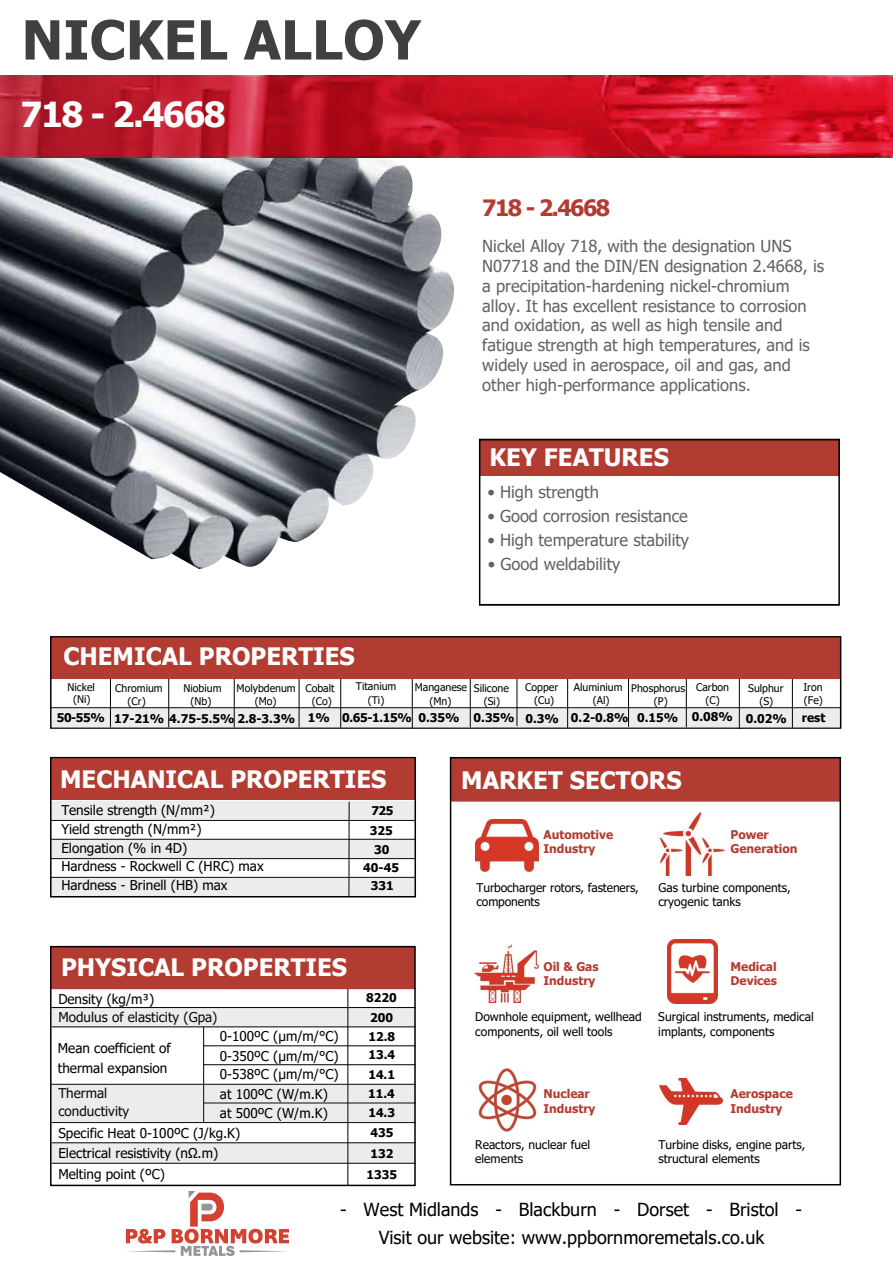
<style>
.page{position:relative;width:893px;height:1263px;background:#fff}
.page>*{position:absolute;margin:0;border:0;box-sizing:border-box;transform-origin:0 0}
.t1{font:700 54px "Tahoma";letter-spacing:.005em;color:#404040}
.t2{font:700 34.5px "Tahoma";letter-spacing:-.045em;color:#fff}
.t3{font:700 24px "Tahoma";color:#fff}
.t4{font:700 22.5px "Tahoma";letter-spacing:-.065em;color:#b33c32}
.t5{font:18px/28.5px "Tahoma";color:#000;text-align:center}
.t6{font:16.5px/19.8px "Tahoma";color:#636363}
.t7{font:13.5px/18.6px "Tahoma";color:#000}
.t8{font:12px/14.4px "Tahoma";color:#000}
.t9{font:700 12px/18.8px "Tahoma";color:#000;text-align:center}
.t10{font:700 12px/14.2px "Tahoma";color:#b33c32}
.t11{font:10.5px/13.2px "Tahoma";color:#000;text-align:center}
</style>
<div class="page">
<img style="left:0;top:157px;width:456px;height:412px">
<div style="left:52px;top:1143px;width:363px;height:20px;background:#ececec"></div>
<hr style="left:52px;top:988px;width:364px;height:1px;background:#000">
<div style="left:52px;top:1007px;width:364px;height:20px;background:#ececec"></div>
<hr style="left:52px;top:1007px;width:364px;height:1px;background:#000">
<hr style="left:52px;top:1026px;width:364px;height:1px;background:#000">
<hr style="left:203px;top:1045px;width:213px;height:1px;background:#000">
<hr style="left:203px;top:1064px;width:213px;height:1px;background:#000">
<hr style="left:203px;top:1027px;width:1px;height:95px;background:#000">
<hr style="left:52px;top:1142px;width:364px;height:1px;background:#000">
<hr style="left:52px;top:1163px;width:364px;height:1px;background:#000">
<hr style="left:348px;top:989px;width:1px;height:196px;background:#000">
<div style="left:52px;top:1084px;width:364px;height:39px;background:#ececec"></div>
<hr style="left:451px;top:801px;width:389px;height:1px;background:#000">
<img style="left:0;top:75px;width:893px;height:82px">
<svg style="left:0;top:76px;width:893px;height:80px;background:#c71729"></svg>
<div style="left:52px;top:707px;width:788px;height:20px;background:linear-gradient(to right,#ebebeb,#ebebeb)"></div>
<hr style="left:412px;top:662px;width:1px;height:67px;background:#000">
<hr style="left:567px;top:662px;width:1px;height:66px;background:#000">
<hr style="left:739px;top:662px;width:1px;height:67px;background:#000">
<hr style="left:792px;top:662px;width:1px;height:66px;background:#000">
<hr style="left:168px;top:660px;width:1px;height:67px;background:#000">
<hr style="left:110px;top:661px;width:1px;height:66px;background:#000">
<hr style="left:299px;top:660px;width:1px;height:67px;background:#000">
<hr style="left:51px;top:858px;width:364px;height:1px;background:#000">
<hr style="left:51px;top:820px;width:364px;height:1px;background:#000">
<div style="left:51px;top:839px;width:364px;height:19px;background:#ececec"></div>
<div style="left:51px;top:801px;width:364px;height:19px;background:#ececec"></div>
<hr style="left:349px;top:802px;width:1px;height:94px;background:#000">
<div style="left:51px;top:877px;width:364px;height:19px;background:#ececec"></div>
<hr style="left:340px;top:661px;width:1px;height:67px;background:#000">
<hr style="left:686px;top:661px;width:1px;height:66px;background:#000">
<div style="left:480px;top:439px;width:359px;height:36px;background:#b33c32"></div>
<div style="left:450px;top:758px;width:391px;height:43px;background:#b33c32"></div>
<div style="left:51px;top:757px;width:364px;height:43px;background:#b33c32"></div>
<div style="left:50px;top:946px;width:365px;height:42px;background:#b33c32"></div>
<div style="left:450px;top:757px;width:391px;height:428px;border:2px solid #000"></div>
<div style="left:479px;top:439px;width:361px;height:167px;border:2px solid #000"></div>
<div style="left:50px;top:757px;width:366px;height:140px;border:1px solid #000"></div>
<div style="left:50px;top:946px;width:366px;height:240px;border:2px solid #000"></div>
<hr style="left:470px;top:661px;width:1px;height:66px;background:#000">
<hr style="left:517px;top:660px;width:1px;height:66px;background:#000">
<hr style="left:234px;top:660px;width:1px;height:67px;background:#000">
<hr style="left:628px;top:660px;width:1px;height:67px;background:#000">
<div style="left:51px;top:636px;width:790px;height:43px;background:#b33c32"></div>
<div style="left:50px;top:636px;width:791px;height:93px;border:1px solid #000"></div>
<img style="left:475px;top:819px;width:64px;height:53px">
<img style="left:661px;top:812px;width:63px;height:63px">
<img style="left:475px;top:944px;width:63px;height:59px">
<img style="left:667px;top:940px;width:51px;height:63px">
<img style="left:478px;top:1068px;width:59px;height:64px">
<img style="left:659px;top:1078px;width:64px;height:47px">
<img style="left:125px;top:1191px;width:165px;height:65px">
<h1 class="t1" style="left:22px;top:2px;width:401px">NICKEL ALLOY</h1>
<h2 class="t2" style="left:21px;top:90px;width:207px">718 - 2.4668</h2>
<h3 class="t3" style="left:64px;top:640px;width:293px">CHEMICAL PROPERTIES</h3>
<h3 class="t4" style="left:482px;top:192px;width:129px">718 - 2.4668</h3>
<p class="t6" style="left:482px;top:237px;width:343px">Nickel Alloy 718, with the designation UNS N07718 and the DIN/EN designation 2.4668, is a precipitation-hardening nickel-chromium alloy. It has excellent resistance to corrosion and oxidation, as well as high tensile and fatigue strength at high temperatures, and is widely used in aerospace, oil and gas, and other high-performance applications.</p>
<h3 class="t3" style="left:489px;top:441px;width:181px">KEY FEATURES</h3>
<p class="t6" style="left:487px;top:483px;width:113px">• High strength</p>
<p class="t6" style="left:487px;top:507px;width:202px">• Good corrosion resistance</p>
<p class="t6" style="left:487px;top:531px;width:203px">• High temperature stability</p>
<p class="t6" style="left:488px;top:555px;width:134px">• Good weldability</p>
<p class="t11" style="left:696px;top:681px;width:34px">Carbon (C)</p>
<p class="t9" style="left:692px;top:708px;width:43px">0.08%</p>
<p class="t11" style="left:356px;top:680px;width:42px">Titanium (Ti)</p>
<p class="t9" style="left:342px;top:709px;width:71px">0.65-1.15%</p>
<p class="t11" style="left:574px;top:681px;width:50px;line-height:12.8px">Aluminium (Al)</p>
<p class="t9" style="left:571px;top:709px;width:59px">0.2-0.8%</p>
<p class="t11" style="left:525px;top:681px;width:34px">Copper (Cu)</p>
<p class="t11" style="left:68px;top:682px;width:29px;line-height:12.3px">Nickel (Ni)</p>
<p class="t11" style="left:415px;top:681px;width:54px">Manganese (Mn)</p>
<p class="t11" style="left:631px;top:682px;width:55px">Phosphorus (P)</p>
<p class="t11" style="left:237px;top:682px;width:61px">Molybdenum (Mo)</p>
<p class="t11" style="left:474px;top:682px;width:36px">Silicone (Si)</p>
<p class="t9" style="left:474px;top:709px;width:43px">0.35%</p>
<p class="t11" style="left:748px;top:681px;width:37px;line-height:13.8px">Sulphur (S)</p>
<p class="t11" style="left:115px;top:682px;width:49px">Chromium (Cr)</p>
<p class="t11" style="left:305px;top:682px;width:31px">Cobalt (Co)</p>
<p class="t9" style="left:308px;top:709px;width:24px">1%</p>
<p class="t9" style="left:418px;top:708px;width:43px">0.35%</p>
<p class="t9" style="left:637px;top:709px;width:43px">0.15%</p>
<p class="t11" style="left:183px;top:683px;width:39px;line-height:12.6px">Niobium (Nb)</p>
<p class="t9" style="left:57px;top:710px;width:240px">50-55% 17-21% 4.75-5.5% 2.8-3.3%</p>
<p class="t9" style="left:525px;top:709px;width:35px">0.3%</p>
<p class="t9" style="left:746px;top:709px;width:43px">0.02%</p>
<p class="t11" style="left:803px;top:681px;width:21px;text-align:left">Iron (Fe)</p>
<p class="t9" style="left:802px;top:709px;width:25px">rest</p>
<h3 class="t3" style="left:60px;top:762px;width:328px">MECHANICAL PROPERTIES</h3>
<h3 class="t3" style="left:461px;top:763px;width:222px">MARKET SECTORS</h3>
<p class="t7" style="left:61px;top:802px;width:155px">Tensile strength (N/mm²)</p>
<p class="t7" style="left:61px;top:839px;width:204px">Elongation (% in 4D)<br>Hardness - Rockwell C (HRC) max<br>Hardness - Brinell (HB) max</p>
<p class="t9" style="left:363px;top:802px;width:37px">725<br>325<br>30<br>40-45<br>331</p>
<h3 class="t3" style="left:61px;top:950px;width:288px">PHYSICAL PROPERTIES</h3>
<p class="t7" style="left:58px;top:990px;width:161px">Density (kg/m³)<br>Modulus of elasticity (Gpa)</p>
<p class="t7" style="left:58px;top:1038px;width:114px;line-height:20.2px">Mean coefficient of thermal expansion</p>
<p class="t7" style="left:58px;top:1085px;width:72px;line-height:18.1px">Thermal conductivity</p>
<p class="t7" style="left:220px;top:1028px;width:120px;text-align:justify">0-100ºC (μm/m/°C)<br>0-350ºC (μm/m/°C)<br>0-538ºC (μm/m/°C)</p>
<p class="t7" style="left:220px;top:1104px;width:109px">at 500ºC (W/m.K)</p>
<p class="t7" style="left:220px;top:1085px;width:109px">at 100ºC (W/m.K)</p>
<p class="t7" style="left:58px;top:1123px;width:183px;line-height:20.5px">Specific Heat 0-100ºC (J/kg.K)<br>Electrical resistivity (nΩ.m)<br>Melting point (ºC)</p>
<p class="t9" style="left:366px;top:988px;width:32px;text-align:left">8220<br>200<br>12.8<br>13.4</p>
<p class="t9" style="left:368px;top:1065px;width:28px;line-height:19.5px;text-align:justify">14.1<br>11.4<br>14.3<br>435</p>
<p class="t9" style="left:366px;top:1144px;width:32px;line-height:21.1px">132<br>1335</p>
<p class="t10" style="left:543px;top:827px;width:71px;line-height:14.7px">Automotive<br>Industry</p>
<p class="t8" style="left:476px;top:881px;width:164px">Turbocharger rotors, fasteners, components</p>
<p class="t10" style="left:730px;top:827px;width:68px;line-height:14.7px">Power<br>Generation</p>
<p class="t8" style="left:658px;top:881px;width:134px">Gas turbine components, cryogenic tanks</p>
<p class="t10" style="left:543px;top:960px;width:57px">Oil &amp; Gas<br>Industry</p>
<p class="t8" style="left:475px;top:1010px;width:168px">Downhole equipment, wellhead components, oil well tools</p>
<p class="t10" style="left:730px;top:960px;width:48px">Medical<br>Devices</p>
<p class="t8" style="left:658px;top:1010px;width:157px">Surgical instruments, medical implants, components</p>
<p class="t10" style="left:543px;top:1087px;width:53px">Nuclear<br>Industry</p>
<p class="t10" style="left:730px;top:1087px;width:64px">Aerospace<br>Industry</p>
<p class="t8" style="left:475px;top:1138px;width:117px">Reactors, nuclear fuel elements</p>
<p class="t8" style="left:658px;top:1138px;width:149px">Turbine disks, engine parts, structural elements</p>
<p class="t5" style="left:340px;top:1196px;width:463px">- West Midlands - Blackburn - Dorset - Bristol -<br>Visit our website: www.ppbornmoremetals.co.uk</p>
</div>
